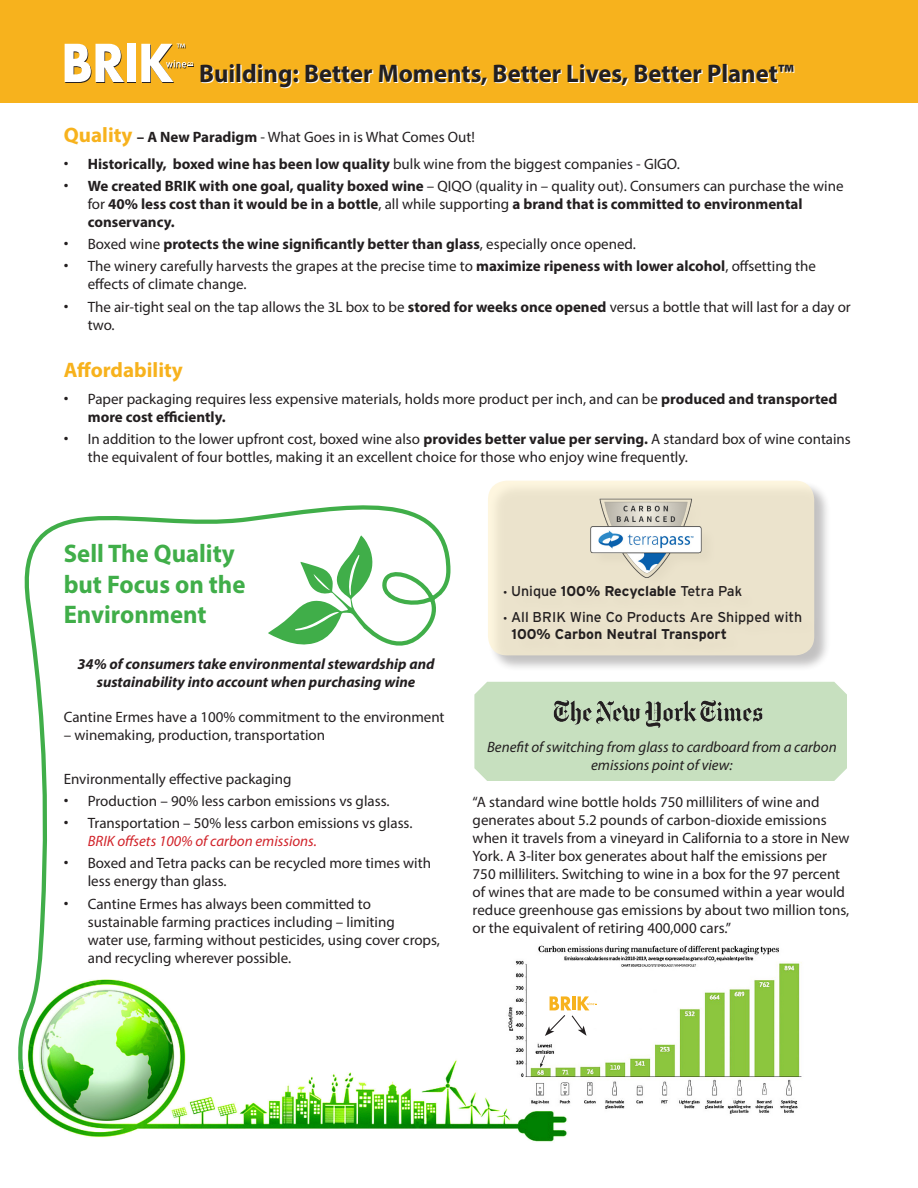
<style>
.page{position:relative;width:918px;height:1188px;background:#fff}
.page>*{position:absolute;margin:0;border:0;box-sizing:border-box;transform-origin:0 0}
.t1{font:700 25.5px "Myriad Pro";color:#fff}
.t2{font:700 25.5px/30.6px "Myriad Pro";color:#40ae49}
.t3{font:700 21px "Myriad Pro";color:#f7b21d}
.t4{font:15px/18px "Myriad Pro";color:#231f20}
.t5{font:700 15px/18px "Myriad Pro";color:#231f20}
.t6{font:italic 700 15px/18px "Myriad Pro";color:#231f20;text-align:center}
.t7{font:italic 15px/18px "Myriad Pro";color:#231f20;text-align:center}
.t8{font:14.25px/17.1px "Interstate";color:#231f20}
.s1{font-weight:700;font-size:21px;color:#f7b21d}
.s2{font-weight:700}
.s3{font-family:"Interstate";font-weight:900}
.s4{font-weight:400}
.s5{font-style:italic;color:#d1232a}
.s6{font-family:"Myriad Pro";font-stretch:condensed}
</style>
<div class="page">
<img style="left:19px;top:1073px;width:548px;height:69px">
<div style="left:488px;top:481px;width:343px;height:191px;background:#231f20;opacity:.4"></div>
<div style="left:488px;top:481px;width:326px;height:174px;background:#ebe3cc;border-radius:19px"></div>
<img style="left:584px;top:480px;width:123px;height:98px">
<div style="left:0;top:0;width:918px;height:102px;background:#f7b21d"></div>
<div style="left:474px;top:682px;width:373px;height:99px;background:#c7e0bf"></div>
<img style="left:544px;top:691px;width:228px;height:46px">
<svg style="left:18px;top:505px;width:439px;height:568px"></svg>
<svg style="left:268px;top:535px;width:105px;height:111px"></svg>
<img style="left:507px;top:945px;width:295px;height:173px">
<div style="left:533px;top:1011px;width:25px;height:31px;background:#fff"></div>
<svg style="left:545px;top:996px;width:52px;height:40px"></svg>
<div style="left:127px;top:45px;width:9px;height:38px;background:#231f20"></div>
<svg style="left:65px;top:44px;width:60px;height:39px"></svg>
<div style="left:127px;top:44px;width:9px;height:38px;background:#fff"></div>
<svg style="left:141px;top:44px;width:53px;height:39px"></svg>
<p class="t1" style="left:200px;top:58px;width:596px">Building: Better Moments, Better Lives, Better Planet™</p>
<p class="t4" style="left:64px;top:128px;width:413px"><span class="s1">Quality</span> <span class="s2">– A New Paradigm</span> - What Goes in is What Comes Out!</p>
<p class="t5" style="left:64px;top:154px;width:618px"><span class="s3">·</span> Historically, boxed wine has been low quality <span class="s4">bulk wine from the biggest companies - GIGO.</span></p>
<p class="t5" style="left:88px;top:176px;width:757px;text-indent:-24px"><span class="s3">·</span> We created BRIK with one goal, quality boxed wine <span class="s4">– QIQO (quality in – quality out). Consumers can purchase the wine for</span> 40% less cost than it would be in a bottle<span class="s4">, all while supporting</span> a brand that is committed to environmental conservancy.</p>
<p class="t5" style="left:64px;top:235px;width:574px"><span class="s3">·</span> <span class="s4">Boxed wine</span> protects the wine significantly better than glass<span class="s4">, especially once opened.</span></p>
<p class="t4" style="left:88px;top:257px;width:730px;text-indent:-24px"><span class="s3">·</span> The winery carefully harvests the grapes at the precise time to <span class="s2">maximize ripeness with lower alcohol</span>, offsetting the effects of climate change.</p>
<p class="t4" style="left:88px;top:297px;width:765px;text-indent:-24px"><span class="s3">·</span> The air-tight seal on the tap allows the 3L box to be <span class="s2">stored for weeks once opened</span> versus a bottle that will last for a day or two.</p>
<p class="t3" style="left:64px;top:356px;width:121px">Affordability</p>
<p class="t4" style="left:88px;top:389px;width:751px;text-indent:-24px"><span class="s3">·</span> Paper packaging requires less expensive materials, holds more product per inch, and can be <span class="s2">produced and transported more cost efficiently.</span></p>
<p class="t4" style="left:88px;top:430px;width:765px;text-indent:-24px"><span class="s3">·</span> In addition to the lower upfront cost, boxed wine also <span class="s2">provides better value per serving.</span> A standard box of wine contains the equivalent of four bottles, making it an excellent choice for those who enjoy wine frequently.</p>
<p class="t2" style="left:64px;top:537px;width:183px">Sell The Quality but Focus on the<br>Environment</p>
<p class="t6" style="left:77px;top:654px;width:359px">34% of consumers take environmental stewardship and sustainability into account when purchasing wine</p>
<p class="t4" style="left:64px;top:708px;width:382px">Cantine Ermes have a 100% commitment to the environment</p>
<p class="t4" style="left:64px;top:726px;width:263px">– winemaking, production, transportation</p>
<p class="t4" style="left:64px;top:769px;width:229px">Environmentally effective packaging</p>
<p class="t4" style="left:64px;top:792px;width:327px"><span class="s3">·</span> Production – 90% less carbon emissions vs glass.</p>
<p class="t4" style="left:88px;top:814px;width:326px;text-indent:-24px"><span class="s3">·</span> Transportation – 50% less carbon emissions vs glass.<br><span class="s5">BRIK offsets 100% of carbon emissions.</span></p>
<p class="t4" style="left:88px;top:854px;width:345px;text-indent:-24px"><span class="s3">·</span> Boxed and Tetra packs can be recycled more times with less energy than glass.</p>
<p class="t4" style="left:88px;top:894px;width:354px;text-indent:-24px"><span class="s3">·</span> Cantine Ermes has always been committed to sustainable farming practices including – limiting<br>water use, farming without pesticides, using cover crops, and recycling wherever possible.</p>
<p class="t8" style="left:504px;top:583px;width:240px"><span class="s6">•</span> Unique <span class="s2">100% Recyclable</span> Tetra Pak</p>
<p class="t8" style="left:512px;top:609px;width:292px;text-indent:-8px"><span class="s6">•</span> All BRIK Wine Co Products Are Shipped with<br><span class="s2">100% Carbon Neutral Transport</span></p>
<p class="t7" style="left:487px;top:738px;width:351px">Benefit of switching from glass to cardboard from a carbon emissions point of view:</p>
<p class="t4" style="left:473px;top:793px;width:379px">“A standard wine bottle holds 750 milliliters of wine and generates about 5.2 pounds of carbon-dioxide emissions when it travels from a vineyard in California to a store in New York. A 3-liter box generates about half the emissions per 750 milliliters. Switching to wine in a box for the 97 percent of wines that are made to be consumed within a year would reduce greenhouse gas emissions by about two million tons, or the equivalent of retiring 400,000 cars.”</p>
</div>
